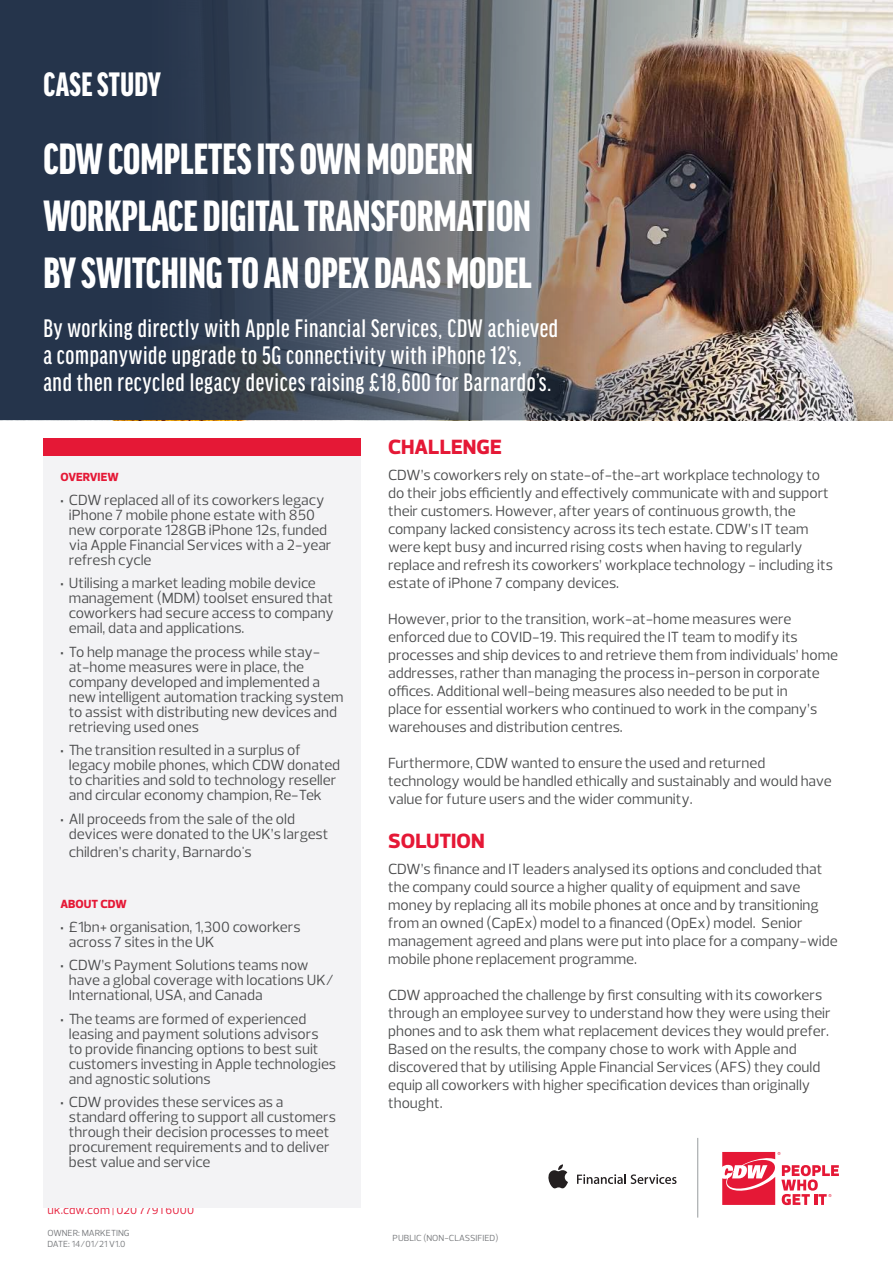
<style>
.page{position:relative;width:893px;height:1263px;background:#fff}
.page>*{position:absolute;margin:0;border:0;box-sizing:border-box;transform-origin:0 0}
.t1{font:900 extra-condensed 46.5px/57px "Good Headline Pro";color:#fff}
.t2{font:900 extra-condensed 36px "Good Headline Pro";letter-spacing:.01em;color:#fff}
.t3{font:500 extra-condensed 27px/27px "Good Headline Pro";letter-spacing:.025em;color:#fff}
.t4{font:700 expanded 21px "Prelo";color:#e51836}
.t5{font:15px/15px "Prelo";color:#4b4c4d}
.t6{font:12px "Prelo";letter-spacing:.015em;color:#e51836}
.t7{font:700 expanded 12px "Prelo";letter-spacing:-.005em;color:#e51836}
.t8{font:9px/10.8px "Prelo";letter-spacing:.005em;color:#76787b}
.s1{font-weight:700}
</style>
<div class="page">
<svg style="left:722px;top:1152px;width:117px;height:53px"></svg>
<hr style="left:697px;top:1138px;width:1px;height:79px;background:#a3a7a9">
<svg style="left:548px;top:1164px;width:20px;height:24px"></svg>
<svg style="left:577px;top:1174px;width:99px;height:10px"></svg>
<div style="left:43px;top:455px;width:317px;height:753px;background:#f3f3f5"></div>
<div style="left:43px;top:438px;width:317px;height:17px;background:#e51836"></div>
<img style="left:723px;top:0;width:169px;height:420px">
<svg style="left:0;top:0;width:723px;height:420px;background:#535862"></svg>
<h2 class="t2" style="left:44px;top:66px;width:119px">CASE STUDY</h2>
<h1 class="t1" style="left:44px;top:131px;width:490px">CDW COMPLETES ITS OWN MODERN<br>WORKPLACE DIGITAL TRANSFORMATION<br>BY SWITCHING TO AN OPEX DAAS MODEL</h1>
<h3 class="t3" style="left:43px;top:315px;width:516px">By working directly with Apple Financial Services, CDW achieved a companywide upgrade to 5G connectivity with iPhone 12’s,<br>and then recycled legacy devices raising £18,600 for Barnardo’s.</h3>
<p class="t7" style="left:60px;top:470px;width:60px">OVERVIEW</p>
<p class="t5" style="left:69px;top:492px;width:264px;text-indent:-9px"><span class="s1">•</span> CDW replaced all of its coworkers legacy iPhone 7 mobile phone estate with 850 new corporate 128GB iPhone 12s, funded via Apple Financial Services with a 2-year refresh cycle</p>
<p class="t5" style="left:69px;top:576px;width:266px;text-indent:-9px"><span class="s1">•</span> Utilising a market leading mobile device management (MDM) toolset ensured that coworkers had secure access to company email, data and applications.</p>
<p class="t5" style="left:69px;top:644px;width:276px;text-indent:-9px"><span class="s1">•</span> To help manage the process while stay&shy;at-home measures were in place, the company developed and implemented a new intelligent automation tracking system to assist with distributing new devices and retrieving used ones</p>
<p class="t5" style="left:69px;top:743px;width:273px;text-indent:-9px"><span class="s1">•</span> The transition resulted in a surplus of legacy mobile phones, which CDW donated to charities and sold to technology reseller and circular economy champion, Re-Tek</p>
<p class="t5" style="left:69px;top:811px;width:261px;text-indent:-9px"><span class="s1">•</span> All proceeds from the sale of the old devices were donated to the UK’s largest</p>
<p class="t5" style="left:69px;top:844px;width:184px">children’s charity, Barnardo's</p>
<p class="t7" style="left:60px;top:897px;width:68px">ABOUT CDW</p>
<p class="t5" style="left:69px;top:919px;width:233px;text-indent:-9px"><span class="s1">•</span> £1bn+ organisation, 1,300 coworkers across 7 sites in the UK</p>
<p class="t5" style="left:69px;top:958px;width:267px;text-indent:-9px"><span class="s1">•</span> CDW’s Payment Solutions teams now have a global coverage with locations UK/<br>International, USA, and Canada</p>
<p class="t5" style="left:69px;top:1011px;width:269px;text-indent:-9px"><span class="s1">•</span> The teams are formed of experienced leasing and payment solutions advisors<br>to provide financing options to best suit customers investing in Apple technologies and agnostic solutions</p>
<p class="t5" style="left:69px;top:1095px;width:269px;text-indent:-9px"><span class="s1">•</span> CDW provides these services as a standard offering to support all customers through their decision processes to meet procurement requirements and to deliver best value and service</p>
<h3 class="t4" style="left:388px;top:434px;width:115px">CHALLENGE</h3>
<p class="t5" style="left:388px;top:466px;width:446px;line-height:18px">CDW’s coworkers rely on state-of-the-art workplace technology to do their jobs efficiently and effectively communicate with and support their customers. However, after years of continuous growth, the company lacked consistency across its tech estate. CDW’s IT team were kept busy and incurred rising costs when having to regularly replace and refresh its coworkers’ workplace technology - including its estate of iPhone 7 company devices.</p>
<p class="t5" style="left:388px;top:610px;width:451px;line-height:18px">However, prior to the transition, work-at-home measures were enforced due to COVID-19. This required the IT team to modify its processes and ship devices to and retrieve them from individuals’ home addresses, rather than managing the process in-person in corporate offices. Additional well-being measures also needed to be put in<br>place for essential workers who continued to work in the company’s warehouses and distribution centres.</p>
<p class="t5" style="left:388px;top:754px;width:445px;line-height:18px">Furthermore, CDW wanted to ensure the used and returned technology would be handled ethically and sustainably and would have value for future users and the wider community.</p>
<h3 class="t4" style="left:388px;top:828px;width:98px">SOLUTION</h3>
<p class="t5" style="left:388px;top:860px;width:451px;line-height:18px">CDW’s finance and IT leaders analysed its options and concluded that the company could source a higher quality of equipment and save money by replacing all its mobile phones at once and by transitioning from an owned (CapEx) model to a financed (OpEx) model. Senior management agreed and plans were put into place for a company-wide mobile phone replacement programme.</p>
<p class="t5" style="left:388px;top:986px;width:444px;line-height:18px">CDW approached the challenge by first consulting with its coworkers through an employee survey to understand how they were using their phones and to ask them what replacement devices they would prefer.<br>Based on the results, the company chose to work with Apple and discovered that by utilising Apple Financial Services (AFS) they could equip all coworkers with higher specification devices than originally thought.</p>
<p class="t6" style="left:47px;top:1203px;width:148px">uk.cdw.com | 020 7791 6000</p>
<p class="t8" style="left:47px;top:1228px;width:84px">OWNER: MARKETING<br>DATE: 14/01/21 V1.0</p>
<p class="t8" style="left:393px;top:1233px;width:107px">PUBLIC (NON-CLASSIFIED)</p>
</div>
